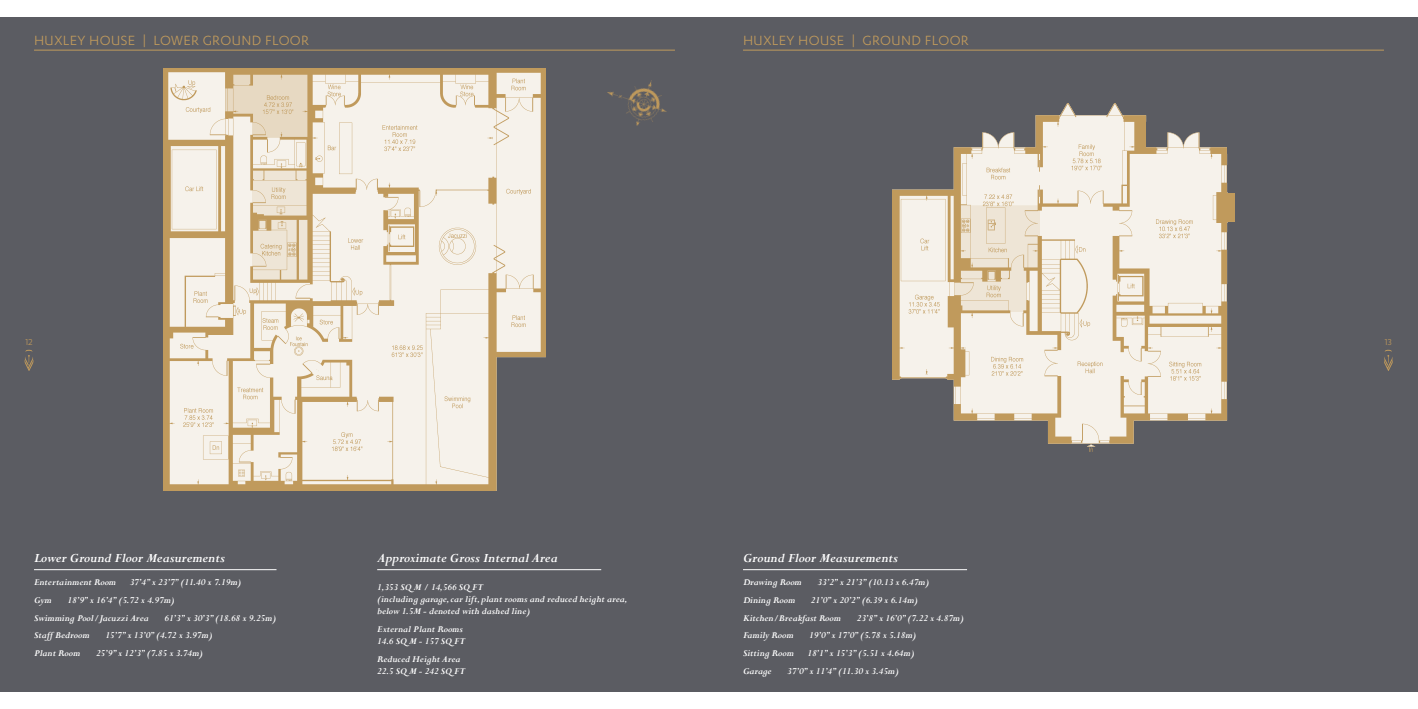
<style>
.page{position:relative;width:1418px;height:709px;background:#fff}
.page>*{position:absolute;margin:0;border:0;box-sizing:border-box;transform-origin:0 0}
.t1{font:15.5px "Karbon";letter-spacing:.025em;color:#c09a5c}
.t2{font:italic 700 14px "Perpetua";color:#fff}
.t3{font:italic 700 10px/12px "Perpetua";color:#fff}
.t4{font:9.9px "Karbon";color:#c09a5c}
</style>
<div class="page">
<div style="left:0;top:17px;width:1417px;height:675px;background:#5b5c62"></div>
<img style="left:607px;top:80px;width:60px;height:46px">
<svg style="left:1384px;top:350px;width:9px;height:21px"></svg>
<svg style="left:24px;top:350px;width:10px;height:21px"></svg>
<hr style="left:743px;top:50px;width:640px;height:1px;background:#c09a5c">
<hr style="left:34px;top:50px;width:641px;height:1px;background:#c09a5c">
<img style="left:164px;top:68px;width:381px;height:422px">
<img style="left:893px;top:104px;width:340px;height:348px">
<svg style="left:252px;top:169px;width:58px;height:111px;background:#e4d4bc"></svg>
<svg style="left:225px;top:70px;width:85px;height:68px;background:#e0cfb2"></svg>
<svg style="left:954px;top:205px;width:85px;height:107px;background:#e5d6bf"></svg>
<hr style="left:34px;top:569px;width:242px;height:1px;background:#fff">
<hr style="left:743px;top:569px;width:224px;height:1px;background:#fff">
<hr style="left:377px;top:569px;width:224px;height:1px;background:#fff">
<h1 class="t1" style="left:34px;top:33px;width:276px">HUXLEY HOUSE | LOWER GROUND FLOOR</h1>
<h1 class="t1" style="left:743px;top:33px;width:227px">HUXLEY HOUSE | GROUND FLOOR</h1>
<p class="t4" style="left:25px;top:337px;width:9px">12</p>
<p class="t4" style="left:1384px;top:337px;width:8px">13</p>
<h2 class="t2" style="left:34px;top:553px;width:192px">Lower Ground Floor Measurements</h2>
<p class="t3" style="left:34px;top:577px;width:84px">Entertainment Room</p>
<p class="t3" style="left:130px;top:577px;width:113px">37’4” x 23’7” (11.40 x 7.19m)</p>
<p class="t3" style="left:34px;top:595px;width:19px">Gym</p>
<p class="t3" style="left:34px;top:592px;width:142px;line-height:17.7px;text-indent:34px">18’9” x 16’4” (5.72 x 4.97m)<br>Swimming Pool/Jacuzzi Area</p>
<p class="t3" style="left:164px;top:613px;width:113px">61’3” x 30’3” (18.68 x 9.25m)</p>
<p class="t3" style="left:34px;top:630px;width:57px">Staff Bedroom</p>
<p class="t3" style="left:105px;top:630px;width:109px">15’7” x 13’0” (4.72 x 3.97m)</p>
<p class="t3" style="left:34px;top:648px;width:48px">Plant Room</p>
<p class="t3" style="left:96px;top:648px;width:109px">25’9” x 12’3” (7.85 x 3.74m)</p>
<h2 class="t2" style="left:377px;top:553px;width:182px">Approximate Gross Internal Area</h2>
<p class="t3" style="left:377px;top:582px;width:252px">1,353 SQ M / 14,566 SQ FT<br>(including garage, car lift, plant rooms and reduced height area, below 1.5M - denoted with dashed line)</p>
<p class="t3" style="left:377px;top:624px;width:89px">External Plant Rooms<br>14.6 SQ M - 157 SQ FT</p>
<p class="t3" style="left:377px;top:654px;width:89px">Reduced Height Area<br>22.5 SQ M - 242 SQ FT</p>
<h2 class="t2" style="left:743px;top:553px;width:156px">Ground Floor Measurements</h2>
<p class="t3" style="left:743px;top:577px;width:60px">Drawing Room</p>
<p class="t3" style="left:817px;top:577px;width:113px">33’2” x 21’3” (10.13 x 6.47m)</p>
<p class="t3" style="left:743px;top:595px;width:54px">Dining Room</p>
<p class="t3" style="left:743px;top:592px;width:177px;line-height:17.7px;text-indent:68px">21’0” x 20’2” (6.39 x 6.14m)<br>Kitchen/Breakfast Room</p>
<p class="t3" style="left:856px;top:613px;width:109px">23’8” x 16’0” (7.22 x 4.87m)</p>
<p class="t3" style="left:743px;top:630px;width:52px">Family Room</p>
<p class="t3" style="left:809px;top:630px;width:109px">19’0” x 17’0” (5.78 x 5.18m)</p>
<p class="t3" style="left:743px;top:648px;width:52px">Sitting Room</p>
<p class="t3" style="left:807px;top:648px;width:109px">18’1” x 15’3” (5.51 x 4.64m)</p>
<p class="t3" style="left:743px;top:666px;width:30px">Garage</p>
<p class="t3" style="left:787px;top:666px;width:113px">37’0” x 11’4” (11.30 x 3.45m)</p>
</div>
